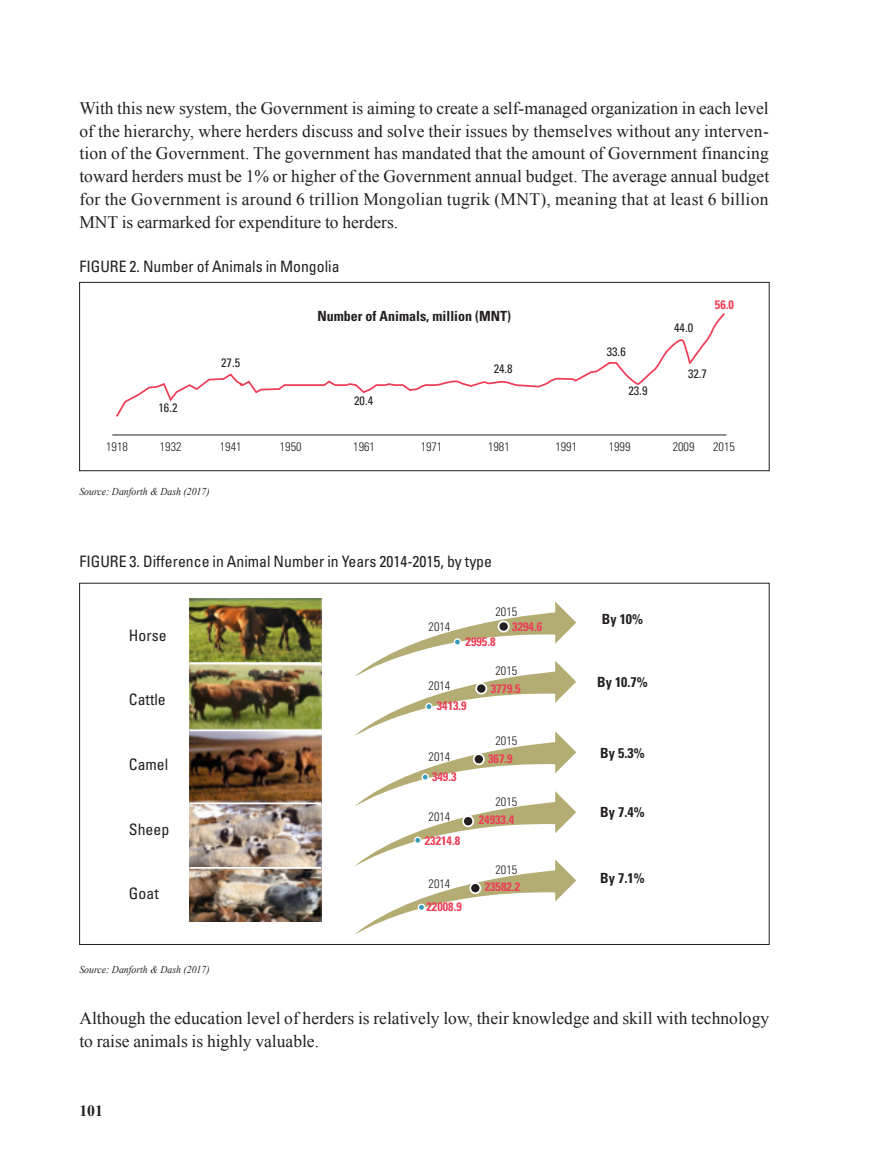
<style>
.page{position:relative;width:893px;height:1166px;background:#fff}
.page>*{position:absolute;margin:0;border:0;box-sizing:border-box;transform-origin:0 0}
._2012-본문_첫단{font:17.5px/22.8px "Times New Roman";color:#231f20;text-align:justify}
._2012-_Table_Figure{font:condensed 15.75px "Univers LT Std";color:#231f20}
._2012-_표__라인_없이{font:condensed 15.75px "Univers LT Std";color:#231f20}
.t1{font:700 15.75px "Times New Roman";color:#231f20}
._2012-_표__라인_없이-2{font:700 condensed 14px "Univers LT Std";color:#231f20}
._2012-_표__라인_없이-3{font:300 condensed 12.25px "Univers LT Std";color:#231f20}
._2012-_표__라인_없이-4{font:700 condensed 12.25px "Univers LT Std";color:#ee3d56}
.t2{font:condensed 12.25px "Univers LT Std";color:#231f20}
._2012_Source2{font:italic 10.5px "Times New Roman";color:#231f20;scale:.93 1}
</style>
<div class="page">
<hr style="left:112px;top:435px;width:614px;height:1px;background:#231f20">
<svg style="left:116px;top:313px;width:609px;height:104px"></svg>
<div style="left:79px;top:282px;width:690px;height:189px;border:1px solid #231f20"></div>
<img style="left:190px;top:599px;width:131px;height:323px">
<svg style="left:354px;top:601px;width:222px;height:334px"></svg>
<div style="left:454px;top:638px;width:7px;height:8px;border:1px solid #fff;border-radius:50%"></div>
<hr style="left:190px;top:662px;width:131px;height:2px;background:#fff">
<hr style="left:190px;top:729px;width:131px;height:2px;background:#fff">
<hr style="left:190px;top:802px;width:131px;height:2px;background:#fff">
<hr style="left:190px;top:867px;width:131px;height:2px;background:#fff">
<p class="_2012-본문_첫단" style="left:79px;top:96px;width:691px">With this new system, the Government is aiming to create a self-managed organization in each level of the hierarchy, where herders discuss and solve their issues by themselves without any interven&shy;tion of the Government. The government has mandated that the amount of Government financing toward herders must be 1% or higher of the Government annual budget. The average annual budget for the Government is around 6 trillion Mongolian tugrik (MNT), meaning that at least 6 billion MNT is earmarked for expenditure to herders.</p>
<p class="_2012-_Table_Figure" style="left:79px;top:256px;width:262px">FIGURE 2. Number of Animals in Mongolia</p>
<p class="_2012-_표__라인_없이-2" style="left:317px;top:308px;width:195px">Number of Animals, million (MNT)</p>
<p class="_2012-_표__라인_없이-4" style="left:715px;top:297px;width:21px">56.0</p>
<p class="t2" style="left:674px;top:320px;width:21px">44.0</p>
<p class="t2" style="left:158px;top:400px;width:21px">16.2</p>
<p class="t2" style="left:221px;top:355px;width:21px">27.5</p>
<p class="t2" style="left:354px;top:393px;width:21px">20.4</p>
<p class="t2" style="left:494px;top:361px;width:21px">24.8</p>
<p class="t2" style="left:607px;top:343px;width:21px">33.6</p>
<p class="t2" style="left:628px;top:383px;width:21px">23.9</p>
<p class="t2" style="left:688px;top:365px;width:21px">32.7</p>
<p class="_2012-_표__라인_없이-3" style="left:106px;top:440px;width:23px">1918</p>
<p class="_2012-_표__라인_없이-3" style="left:160px;top:440px;width:23px">1932</p>
<p class="_2012-_표__라인_없이-3" style="left:220px;top:440px;width:23px">1941</p>
<p class="_2012-_표__라인_없이-3" style="left:280px;top:440px;width:23px">1950</p>
<p class="_2012-_표__라인_없이-3" style="left:353px;top:440px;width:23px">1961</p>
<p class="_2012-_표__라인_없이-3" style="left:421px;top:440px;width:23px">1971</p>
<p class="_2012-_표__라인_없이-3" style="left:488px;top:440px;width:23px">1981</p>
<p class="_2012-_표__라인_없이-3" style="left:555px;top:440px;width:23px">1991</p>
<p class="_2012-_표__라인_없이-3" style="left:609px;top:440px;width:23px">1999</p>
<p class="_2012-_표__라인_없이-3" style="left:673px;top:440px;width:23px">2009</p>
<p class="_2012-_표__라인_없이-3" style="left:713px;top:440px;width:23px">2015</p>
<p class="_2012_Source2" style="left:79px;top:484px;width:142px">Source: Danforth &amp; Dash (2017)</p>
<p class="_2012-_Table_Figure" style="left:79px;top:552px;width:414px">FIGURE 3. Difference in Animal Number in Years 2014-2015, by type</p>
<p class="_2012-_표__라인_없이" style="left:129px;top:625px;width:39px">Horse</p>
<p class="_2012-_표__라인_없이" style="left:129px;top:690px;width:38px">Cattle</p>
<p class="_2012-_표__라인_없이" style="left:129px;top:754px;width:41px">Camel</p>
<p class="_2012-_표__라인_없이" style="left:129px;top:819px;width:42px">Sheep</p>
<p class="_2012-_표__라인_없이" style="left:129px;top:883px;width:31px">Goat</p>
<p class="_2012-_표__라인_없이-3" style="left:429px;top:619px;width:23px">2014</p>
<p class="_2012-_표__라인_없이-3" style="left:429px;top:678px;width:23px">2014</p>
<p class="_2012-_표__라인_없이-3" style="left:495px;top:604px;width:23px">2015</p>
<p class="_2012-_표__라인_없이-4" style="left:512px;top:619px;width:31px">3294.6</p>
<p class="_2012-_표__라인_없이-4" style="left:466px;top:634px;width:31px">2995.8</p>
<p class="_2012-_표__라인_없이-4" style="left:491px;top:681px;width:31px">3779.5</p>
<p class="_2012-_표__라인_없이-3" style="left:495px;top:663px;width:23px">2015</p>
<p class="_2012-_표__라인_없이-4" style="left:437px;top:698px;width:31px">3413.9</p>
<p class="_2012-_표__라인_없이-3" style="left:429px;top:749px;width:23px">2014</p>
<p class="_2012-_표__라인_없이-4" style="left:432px;top:769px;width:26px">349.3</p>
<p class="_2012-_표__라인_없이-3" style="left:429px;top:809px;width:23px">2014</p>
<p class="_2012-_표__라인_없이-4" style="left:425px;top:833px;width:37px">23214.8</p>
<p class="_2012-_표__라인_없이-3" style="left:429px;top:877px;width:23px">2014</p>
<p class="_2012-_표__라인_없이-4" style="left:426px;top:899px;width:37px">22008.9</p>
<p class="_2012-_표__라인_없이-3" style="left:495px;top:734px;width:23px">2015</p>
<p class="_2012-_표__라인_없이-4" style="left:488px;top:751px;width:26px">367.9</p>
<p class="_2012-_표__라인_없이-3" style="left:495px;top:794px;width:23px">2015</p>
<p class="_2012-_표__라인_없이-4" style="left:479px;top:812px;width:37px">24933.4</p>
<p class="_2012-_표__라인_없이-3" style="left:495px;top:862px;width:23px">2015</p>
<p class="_2012-_표__라인_없이-4" style="left:485px;top:879px;width:37px">23582.2</p>
<p class="_2012-_표__라인_없이-2" style="left:602px;top:610px;width:43px">By 10%</p>
<p class="_2012-_표__라인_없이-2" style="left:597px;top:674px;width:52px">By 10.7%</p>
<p class="_2012-_표__라인_없이-2" style="left:600px;top:744px;width:46px">By 5.3%</p>
<p class="_2012-_표__라인_없이-2" style="left:600px;top:803px;width:46px">By 7.4%</p>
<p class="_2012-_표__라인_없이-2" style="left:600px;top:869px;width:46px">By 7.1%</p>
<p class="_2012_Source2" style="left:79px;top:962px;width:142px">Source: Danforth &amp; Dash (2017)</p>
<p class="_2012-본문_첫단" style="left:79px;top:1006px;width:691px">Although the education level of herders is relatively low, their knowledge and skill with technology to raise animals is highly valuable.</p>
<p class="t1" style="left:79px;top:1100px;width:25px">101</p>
</div>
